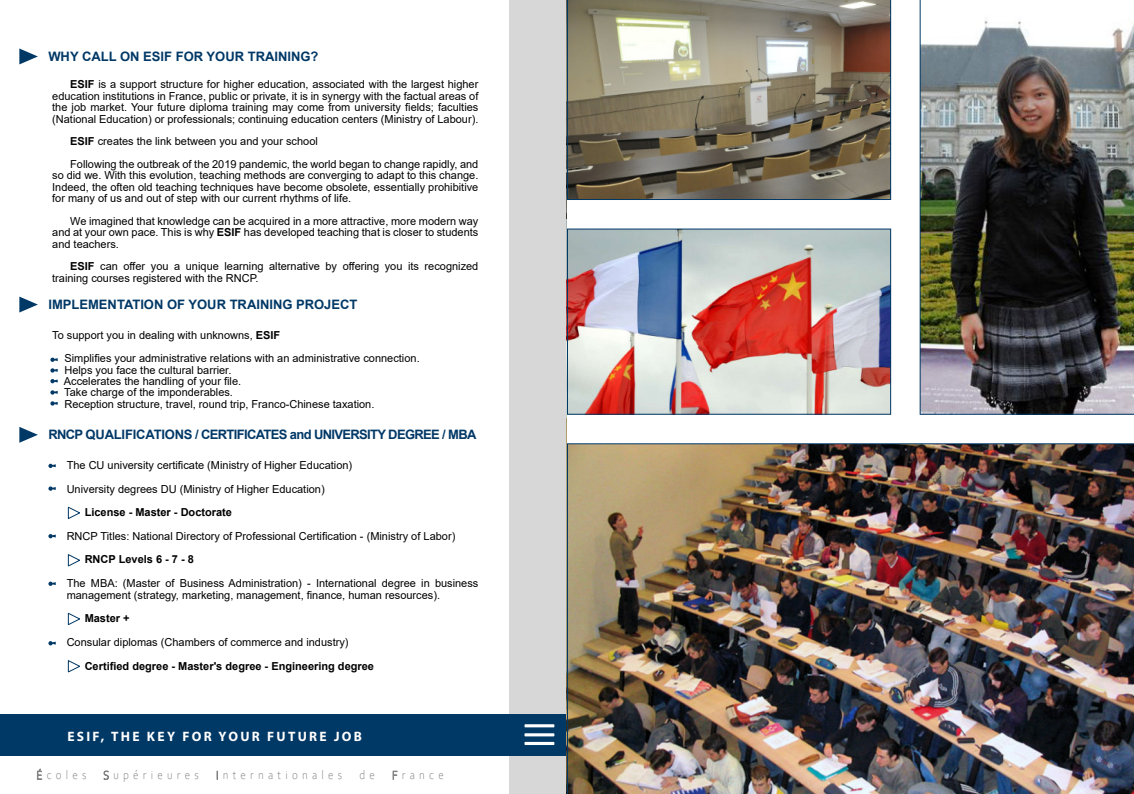
<style>
.page{position:relative;width:1134px;height:794px;background:#fff}
.page>*{position:absolute;margin:0;border:0;box-sizing:border-box;transform-origin:0 0}
.t1{font:700 13.6px "Myriad Pro";letter-spacing:.17em;color:#fff}
.t2{font:700 13px "Arial";color:#003866}
.t3{font:700 13px "Arial";letter-spacing:-.05em;color:#003866}
.t4{font:300 12.7px "Corbel";letter-spacing:.38em;color:#727272;scale:.88 1}
.t5{font:11px/11.4px "Arial";color:#000}
.t6{font:700 11px "Arial";color:#000}
.s1{font-weight:700}
</style>
<div class="page">
<div style="left:509px;top:0;width:58px;height:794px;background:#d7d7d7"></div>
<div style="left:0;top:714px;width:567px;height:41px;background:#003866"></div>
<hr style="left:524px;top:724px;width:30px;height:3px;background:#fff">
<hr style="left:524px;top:733px;width:30px;height:3px;background:#fff">
<hr style="left:524px;top:742px;width:30px;height:3px;background:#fff">
<svg style="left:567px;top:0;width:324px;height:200px;background:#847d6b"></svg>
<img style="left:920px;top:0;width:214px;height:415px">
<img style="left:567px;top:228px;width:324px;height:187px">
<img style="left:567px;top:443px;width:567px;height:351px">
<svg style="left:67px;top:506px;width:13px;height:13px"></svg>
<svg style="left:67px;top:554px;width:13px;height:13px"></svg>
<svg style="left:67px;top:613px;width:13px;height:12px"></svg>
<svg style="left:67px;top:660px;width:13px;height:13px"></svg>
<svg style="left:50px;top:357px;width:8px;height:5px"></svg>
<svg style="left:50px;top:368px;width:8px;height:4px"></svg>
<svg style="left:50px;top:379px;width:8px;height:4px"></svg>
<svg style="left:50px;top:390px;width:8px;height:4px"></svg>
<svg style="left:50px;top:401px;width:8px;height:4px"></svg>
<svg style="left:48px;top:464px;width:8px;height:4px"></svg>
<svg style="left:48px;top:486px;width:8px;height:5px"></svg>
<svg style="left:48px;top:534px;width:8px;height:4px"></svg>
<svg style="left:48px;top:581px;width:8px;height:5px"></svg>
<svg style="left:48px;top:641px;width:8px;height:4px"></svg>
<svg style="left:19px;top:48px;width:19px;height:16px"></svg>
<svg style="left:19px;top:296px;width:19px;height:16px"></svg>
<svg style="left:19px;top:427px;width:19px;height:16px"></svg>
<svg style="left:37px;top:768px;width:5px;height:12px"></svg>
<svg style="left:103px;top:770px;width:6px;height:10px"></svg>
<svg style="left:392px;top:770px;width:6px;height:10px"></svg>
<p class="t2" style="left:48px;top:52px;width:272px">WHY CALL ON ESIF FOR YOUR TRAINING?</p>
<p class="t5" style="left:52px;top:80px;width:428px;text-align:justify;text-indent:18px"><span class="s1">ESIF</span> is a support structure for higher education, associated with the largest higher education institutions in France, public or private, it is in synergy with the factual areas of the job market. Your future diploma training may come from university fields; faculties (National Education) or professionals; continuing education centers (Ministry of Labour).</p>
<p class="t5" style="left:70px;top:131px;width:410px;line-height:22.7px"><span class="s1">ESIF</span> creates the link between you and your school<br>Following the outbreak of the 2019 pandemic, the world began to change rapidly, and</p>
<p class="t5" style="left:52px;top:171px;width:428px;text-align:justify">so did we. With this evolution, teaching methods are converging to adapt to this change.<br>Indeed, the often old teaching techniques have become obsolete, essentially prohibitive for many of us and out of step with our current rhythms of life.</p>
<p class="t5" style="left:52px;top:216px;width:428px;text-align:justify;text-indent:18px">We imagined that knowledge can be acquired in a more attractive, more modern way and at your own pace. This is why <span class="s1">ESIF</span> has developed teaching that is closer to students and teachers.</p>
<p class="t5" style="left:52px;top:262px;width:428px;text-indent:18px"><span class="s1">ESIF</span> can offer you a unique learning alternative by offering you its recognized training courses registered with the RNCP.</p>
<p class="t2" style="left:48px;top:300px;width:311px">IMPLEMENTATION OF YOUR TRAINING PROJECT</p>
<p class="t5" style="left:64px;top:325px;width:357px;line-height:22.7px;text-indent:-12px">To support you in dealing with unknowns, <span class="s1">ESIF<br></span>Simplifies your administrative relations with an administrative connection.</p>
<p class="t5" style="left:64px;top:365px;width:312px">Helps you face the cultural barrier.<br>Accelerates the handling of your file.<br>Take charge of the imponderables.<br>Reception structure, travel, round trip, Franco-Chinese taxation.</p>
<p class="t3" style="left:48px;top:429px;width:430px">RNCP QUALIFICATIONS / CERTIFICATES and UNIVERSITY DEGREE / MBA</p>
<p class="t5" style="left:67px;top:454px;width:287px;line-height:23.6px">The CU university certificate (Ministry of Higher Education)<br>University degrees DU (Ministry of Higher Education)</p>
<p class="t6" style="left:85px;top:508px;width:149px">License - Master - Doctorate</p>
<p class="t5" style="left:67px;top:531px;width:390px">RNCP Titles: National Directory of Professional Certification - (Ministry of Labor)</p>
<p class="t6" style="left:85px;top:555px;width:111px">RNCP Levels 6 - 7 - 8</p>
<p class="t5" style="left:67px;top:578px;width:413px;line-height:11.8px">The MBA: (Master of Business Administration) - International degree in business management (strategy, marketing, management, finance, human resources).</p>
<p class="t6" style="left:85px;top:614px;width:46px">Master +</p>
<p class="t5" style="left:67px;top:637px;width:283px">Consular diplomas (Chambers of commerce and industry)</p>
<p class="t6" style="left:85px;top:661px;width:291px">Certified degree - Master's degree - Engineering degree</p>
<p class="t1" style="left:67px;top:730px;width:296px">ESIF, THE KEY FOR YOUR FUTURE JOB</p>
<p class="t4" style="left:47px;top:770px;width:47px">coles</p>
<p class="t4" style="left:113px;top:770px;width:99px">upérieures</p>
<p class="t4" style="left:223px;top:770px;width:137px">nternationales</p>
<p class="t4" style="left:359px;top:770px;width:19px">d e</p>
<p class="t4" style="left:402px;top:770px;width:49px">rance</p>
</div>
